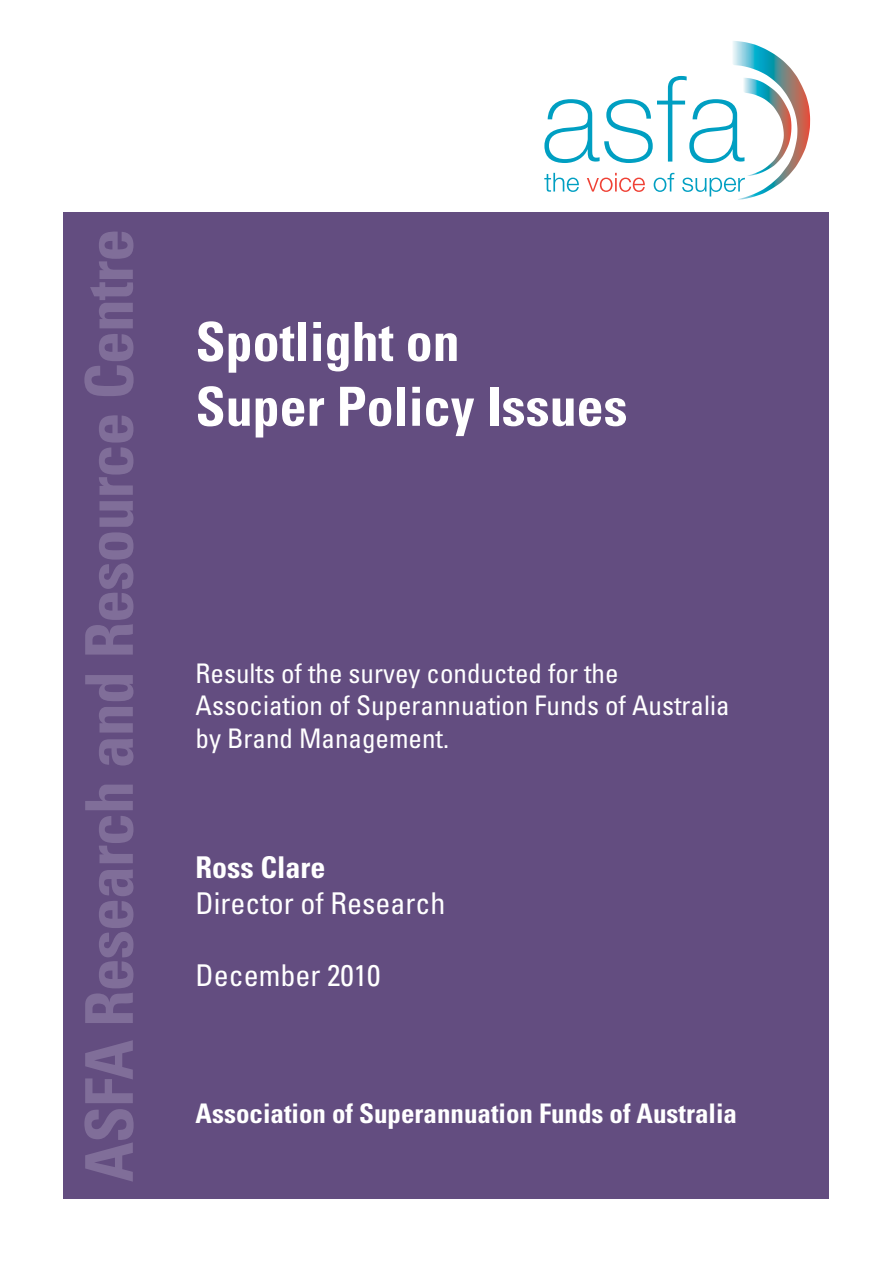
<style>
.page{position:relative;width:893px;height:1263px;background:#fff}
.page>*{position:absolute;margin:0;border:0;box-sizing:border-box;transform-origin:0 0}
.t1{font:700 condensed 66px "Univers LT Std";letter-spacing:-.015em;color:#806e99}
.t2{font:700 condensed 54px/64.8px "Univers LT Std";color:#fff}
.t3{font:condensed 30px "Univers LT Std";color:#fff}
.t4{font:700 condensed 30px "Univers LT Std";color:#fff}
.t5{font:condensed 27px/32.4px "Univers LT Std";color:#fff}
.t6{font:700 condensed 27px "Univers LT Std";color:#fff}
</style>
<div class="page">
<div style="left:64px;top:213px;width:765px;height:986px;background:#634d80"></div>
<svg style="left:544px;top:41px;width:266px;height:159px"></svg>
<h1 class="t1" style="left:69px;top:1182px;width:955px;rotate:-90deg">ASFA Research and Resource Centre</h1>
<h2 class="t2" style="left:196px;top:309px;width:433px">Spotlight on<br>Super Policy Issues</h2>
<p class="t5" style="left:196px;top:657px;width:535px">Results of the survey conducted for the<br>Association of Superannuation Funds of Australia by Brand Management.</p>
<p class="t4" style="left:196px;top:849px;width:131px">Ross Clare</p>
<p class="t3" style="left:196px;top:885px;width:251px">Director of Research</p>
<p class="t3" style="left:196px;top:957px;width:186px">December 2010</p>
<p class="t6" style="left:196px;top:1096px;width:543px">Association of Superannuation Funds of Australia</p>
</div>
